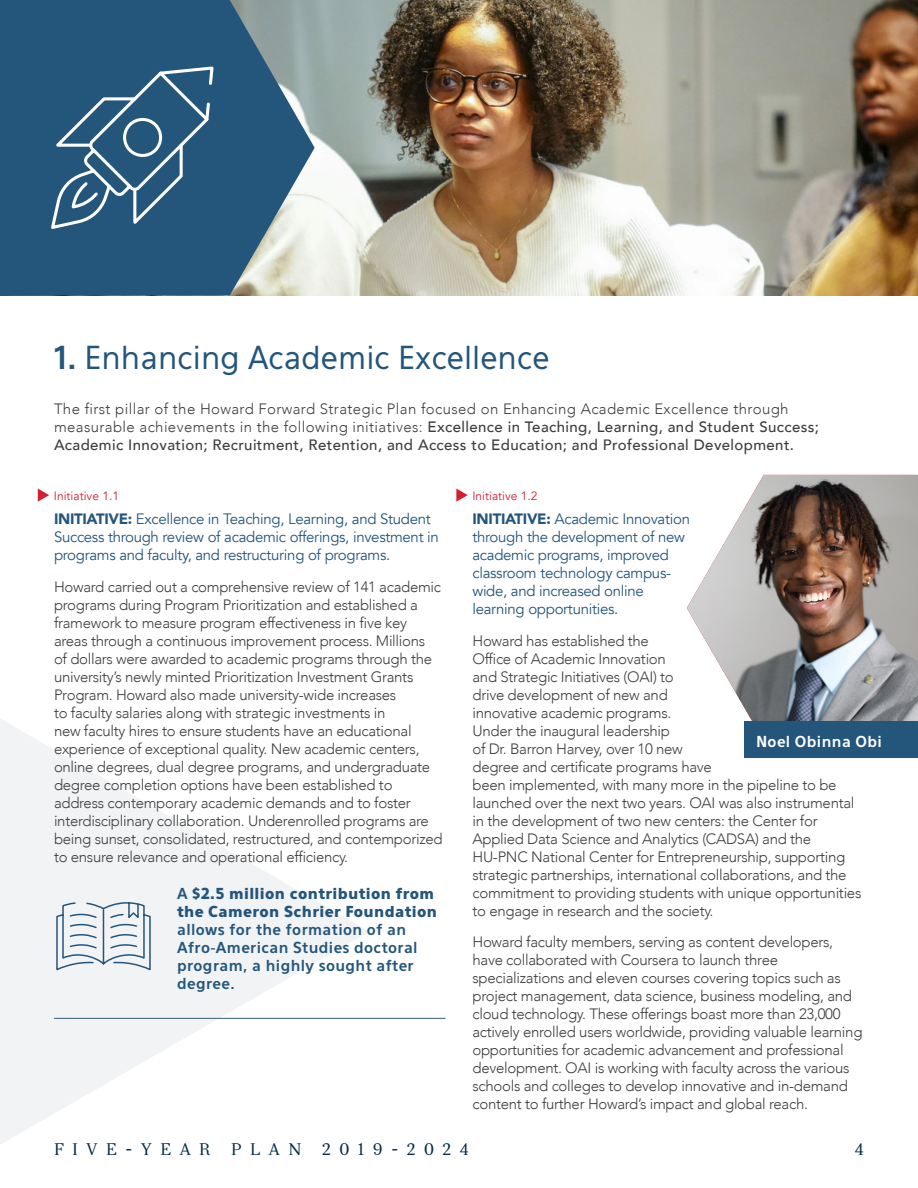
<style>
.page{position:relative;width:918px;height:1188px;background:#fff}
.page>*{position:absolute;margin:0;border:0;box-sizing:border-box;transform-origin:0 0}
.t1{font:31.35px "Eau Sans";color:#24567c}
.t2{font:16.5px "Serif 12 Beta";letter-spacing:.5em;color:#032d48}
.t3{font:300 15px/18px "Avenir";letter-spacing:-.02em;color:#3e3e3f}
.t4{font:15px/18px "Avenir";letter-spacing:-.02em;color:#24567c}
.t5{font:500 15px/18px "Avenir";letter-spacing:.025em;color:#3e3e3f}
.t6{font:700 15px/18px "Eau Sans";letter-spacing:.025em;color:#24567c}
.t7{font:700 15px "Eau Sans";letter-spacing:.025em;color:#fff}
.t8{font:12px "Avenir";color:#d22031}
.s1{font-weight:700}
.s2{font-weight:300}
.s3{font-weight:900}
.s4{color:#fff}
</style>
<div class="page">
<svg style="left:0;top:719px;width:369px;height:425px"></svg>
<img style="left:315px;top:0;width:603px;height:295px">
<svg style="left:0;top:0;width:315px;height:295px;background:#426c89"></svg>
<svg style="left:49px;top:65px;width:166px;height:166px;background:#3f6a8c"></svg>
<hr style="left:54px;top:1018px;width:392px;height:1px;background:#2f5c80">
<img style="left:687px;top:475px;width:231px;height:246px">
<div style="left:744px;top:721px;width:174px;height:37px;background:#24567c"></div>
<svg style="left:55px;top:901px;width:96px;height:71px"></svg>
<svg style="left:456px;top:489px;width:12px;height:13px"></svg>
<svg style="left:38px;top:489px;width:11px;height:13px"></svg>
<p class="t1" style="left:54px;top:339px;width:497px"><span class="s1">1.</span> Enhancing Academic Excellence</p>
<p class="t5" style="left:54px;top:399px;width:767px"><span class="s2">The first pillar of the Howard Forward Strategic Plan focused on Enhancing Academic Excellence through measurable achievements in the following initiatives:</span> Excellence in Teaching, Learning, and Student Success;<br>Academic Innovation; Recruitment, Retention, and Access to Education; and Professional Development.</p>
<p class="t8" style="left:54px;top:488px;width:67px">Initiative 1.1</p>
<p class="t8" style="left:472px;top:488px;width:67px">Initiative 1.2</p>
<p class="t4" style="left:54px;top:510px;width:386px"><span class="s3">INITIATIVE:</span> Excellence in Teaching, Learning, and Student<br>Success through review of academic offerings, investment in programs and faculty, and restructuring of programs.</p>
<p class="t3" style="left:54px;top:578px;width:390px">Howard carried out a comprehensive review of 141 academic programs during Program Prioritization and established a framework to measure program effectiveness in five key areas through a continuous improvement process. Millions<br>of dollars were awarded to academic programs through the university’s newly minted Prioritization Investment Grants Program. Howard also made university-wide increases<br>to faculty salaries along with strategic investments in<br>new faculty hires to ensure students have an educational experience of exceptional quality. New academic centers, online degrees, dual degree programs, and undergraduate degree completion options have been established to address contemporary academic demands and to foster interdisciplinary collaboration. Underenrolled programs are being sunset, consolidated, restructured, and contemporized to ensure relevance and operational efficiency.</p>
<p class="t6" style="left:177px;top:885px;width:261px">A <span class="s3">$2.5 million contribution from the Cameron Schrier Foundation </span>allows for the formation of an<br>Afro-American Studies doctoral program, a highly sought after degree.</p>
<p class="t4" style="left:472px;top:510px;width:219px"><span class="s3">INITIATIVE:</span> Academic Innovation through the development of new academic programs, improved classroom technology campus&shy;wide, and increased online learning opportunities.</p>
<p class="t3" style="left:472px;top:632px;width:390px">Howard has established the<br>Office of Academic Innovation<br>and Strategic Initiatives (OAI) to<br>drive development of new and<br>innovative academic programs.<br>Under the inaugural leadership<br>of Dr. Barron Harvey, over 10 new<br>degree and certificate programs have<br>been implemented, with many more in the pipeline to be launched over the next two years. OAI was also instrumental in the development of two new centers: the Center for Applied Data Science and Analytics (CADSA) and the HU-PNC National Center for Entrepreneurship, supporting strategic partnerships, international collaborations, and the commitment to providing students with unique opportunities to engage in research and the society.</p>
<p class="t3" style="left:472px;top:933px;width:392px">Howard faculty members, serving as content developers, have collaborated with Coursera to launch three specializations and eleven courses covering topics such as project management, data science, business modeling, and cloud technology. These offerings boast more than 23,000 actively enrolled users worldwide, providing valuable learning opportunities for academic advancement and professional development. OAI is working with faculty across the various schools and colleges to develop innovative and in-demand content to further Howard’s impact and global reach.</p>
<p class="t7" style="left:756px;top:732px;width:127px">Noel Obinna Obi</p>
<p class="t2" style="left:54px;top:1139px;width:416px">FIVE-YEAR PLAN 2019-2024</p>
<p class="t2" style="left:855px;top:1139px;width:11px">4<span class="s4">5</span></p>
</div>
